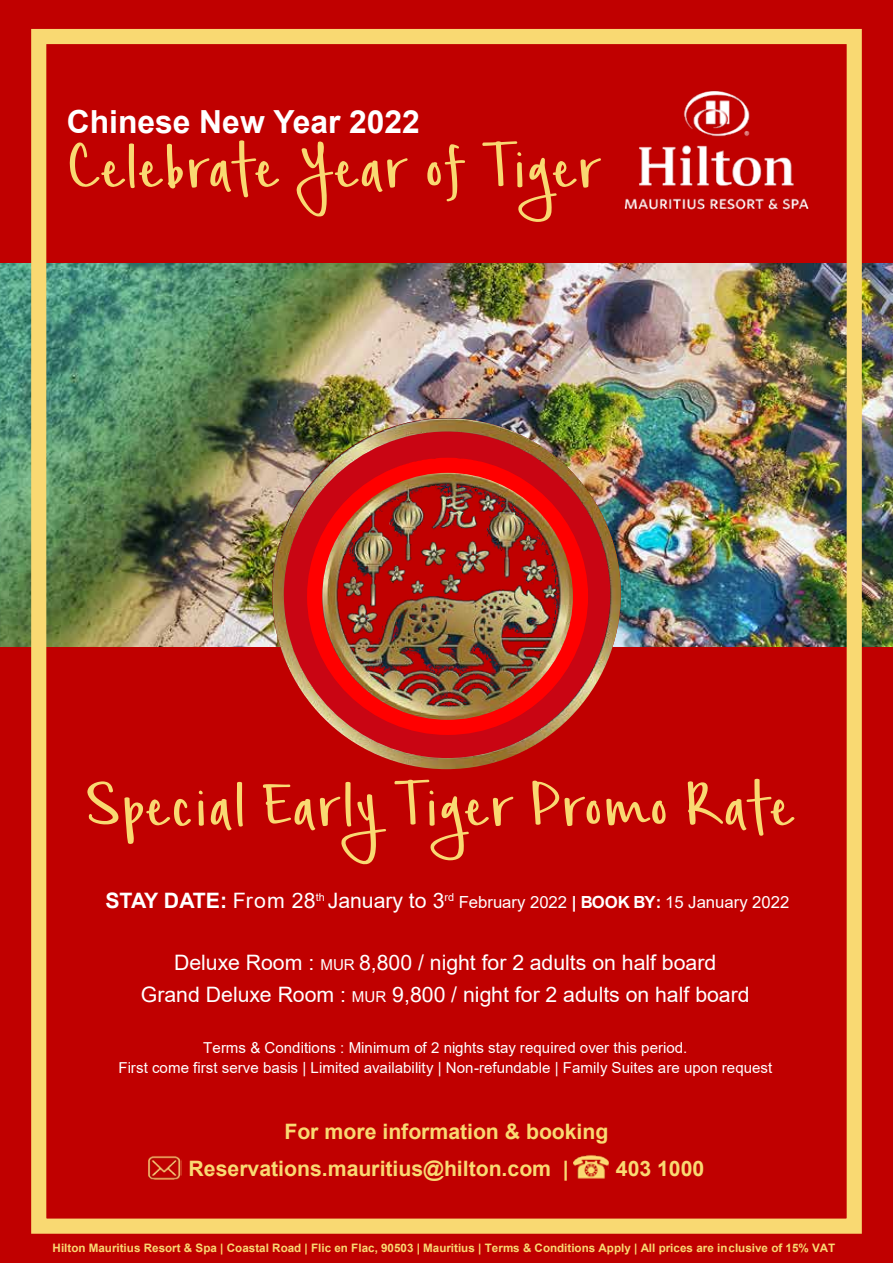
<style>
.page{position:relative;width:893px;height:1263px;background:#c00000}
.page>*{position:absolute;margin:0;border:0;box-sizing:border-box;transform-origin:0 0}
.t1{font:90.9px "Simple Joys";letter-spacing:-.005em;color:#f9d972}
.t2{font:700 31.8px "Arial";color:#fff}
.t3{font:21.3px/32.2px "Arial";color:#fff;text-align:center}
.t4{font:700 21.3px/36.6px "Arial";color:#f9d972}
.t5{font:16.65px "Arial";color:#fff}
.t6{font:15.15px/20px "Arial";color:#fff;text-align:center}
.t7{font:700 11.7px "Arial";color:#f9d972}
.s1{font-weight:700}
.s2{font-size:15.15px}
</style>
<div class="page">
<img style="left:0;top:263px;width:893px;height:383px">
<div style="left:31px;top:29px;width:831px;height:1205px;border:15px solid #f9d972"></div>
<img style="left:148px;top:1156px;width:33px;height:24px">
<img style="left:574px;top:1154px;width:35px;height:25px">
<img style="left:272px;top:418px;width:349px;height:351px">
<div style="left:284px;top:432px;width:326px;height:326px;border:27px solid #c90513;border-radius:50%"></div>
<div style="left:307px;top:458px;width:281px;height:277px;border:15px solid #f00;border-radius:50%"></div>
<img style="left:573px;top:43px;width:286px;height:214px">
<h2 class="t2" style="left:67px;top:99px;width:355px">Chinese New Year 2022</h2>
<h1 class="t1" style="left:67px;top:128px;width:536px">Celebrate Year of Tiger</h1>
<h1 class="t1" style="left:85px;top:766px;width:712px">Special Early Tiger Promo Rate</h1>
<h3 class="t3" style="left:105px;top:884px;width:350px"><span class="s1">STAY DATE:</span> From 28<sup>th</sup> January to 3<sup>rd</sup></h3>
<p class="t5" style="left:459px;top:891px;width:332px">February 2022 <span class="s1">| BOOK BY:</span> 15 January 2022</p>
<h3 class="t3" style="left:141px;top:946px;width:610px">Deluxe Room : <span class="s2">MUR</span> 8,800 / night for 2 adults on half board<br>Grand Deluxe Room : <span class="s2">MUR</span> 9,800 / night for 2 adults on half board</h3>
<p class="t6" style="left:118px;top:1038px;width:655px">Terms &amp; Conditions : Minimum of 2 nights stay required over this period.<br>First come first serve basis | Limited availability | Non-refundable | Family Suites are upon request</p>
<h3 class="t4" style="left:189px;top:1114px;width:421px;text-indent:96px">For more information &amp; booking<br>Reservations.mauritius@hilton.com |</h3>
<h3 class="t4" style="left:616px;top:1150px;width:90px">403 1000</h3>
<p class="t7" style="left:53px;top:1239px;width:784px">Hilton Mauritius Resort &amp; Spa | Coastal Road | Flic en Flac, 90503 | Mauritius | Terms &amp; Conditions Apply | All prices are inclusive of 15% VAT</p>
</div>
